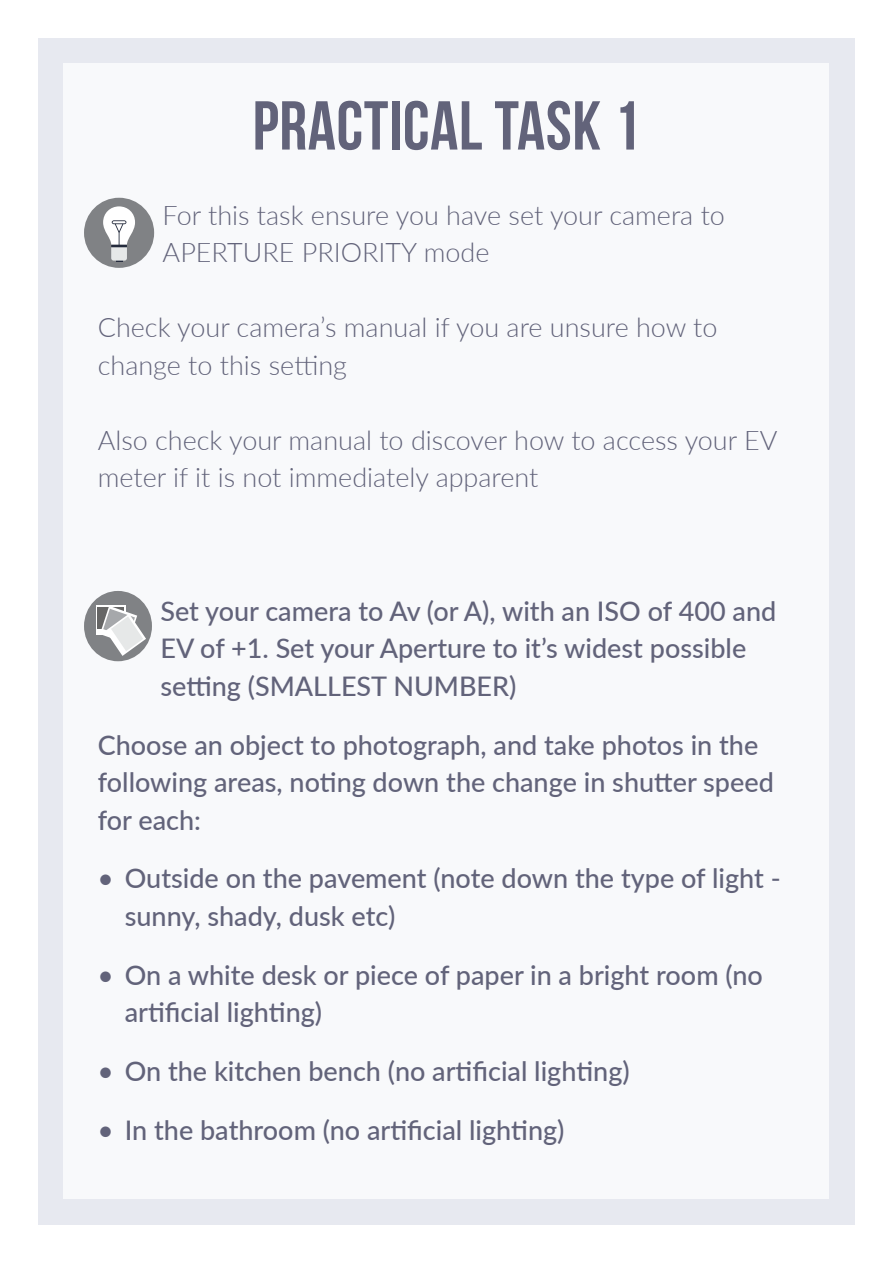
<style>
.page{position:relative;width:893px;height:1263px;background:#fff}
.page>*{position:absolute;margin:0;border:0;box-sizing:border-box;transform-origin:0 0}
.t1{font:69px "Bebas Neue";letter-spacing:.01em;color:#62637a}
.t2{font:500 27px/37.5px "Lato";color:#62637a}
.t3{font:300 27px/37.5px "Lato";color:#62637a}
</style>
<div class="page">
<div style="left:38px;top:38px;width:817px;height:1187px;background:#e7e9f0"></div>
<div style="left:64px;top:64px;width:765px;height:1135px;background:#f8f9fb"></div>
<div style="left:84px;top:198px;width:70px;height:70px;background:#808285;border-radius:50%"></div>
<svg style="left:103px;top:206px;width:32px;height:56px"></svg>
<div style="left:84px;top:591px;width:68px;height:70px;background:#808285;border-radius:50%"></div>
<div style="left:96px;top:605px;width:29px;height:30px;background:#fff"></div>
<div style="left:97px;top:607px;width:27px;height:22px;background:#666"></div>
<svg style="left:101px;top:606px;width:45px;height:50px"></svg>
<h1 class="t1" style="left:253px;top:88px;width:389px">PRACTICAL TASK 1</h1>
<p class="t3" style="left:163px;top:195px;width:564px">For this task ensure you have set your camera to<br>APERTURE PRIORITY mode</p>
<p class="t3" style="left:98px;top:308px;width:621px">Check your camera’s manual if you are unsure how to change to this setting</p>
<p class="t3" style="left:98px;top:420px;width:681px">Also check your manual to discover how to access your EV meter if it is not immediately apparent</p>
<p class="t2" style="left:160px;top:591px;width:617px">Set your camera to Av (or A), with an ISO of 400 and<br>EV of +1. Set your Aperture to it’s widest possible setting (SMALLEST NUMBER)</p>
<p class="t2" style="left:98px;top:725px;width:678px">Choose an object to photograph, and take photos in the following areas, noting down the change in shutter speed for each:</p>
<p class="t2" style="left:125px;top:859px;width:657px;text-indent:-27px">• Outside on the pavement (note down the type of light - sunny, shady, dusk etc)</p>
<p class="t2" style="left:125px;top:955px;width:640px;text-indent:-27px">• On a white desk or piece of paper in a bright room (no artificial lighting)</p>
<p class="t2" style="left:98px;top:1051px;width:533px">• On the kitchen bench (no artificial lighting)</p>
<p class="t2" style="left:98px;top:1110px;width:468px">• In the bathroom (no artificial lighting)</p>
</div>
